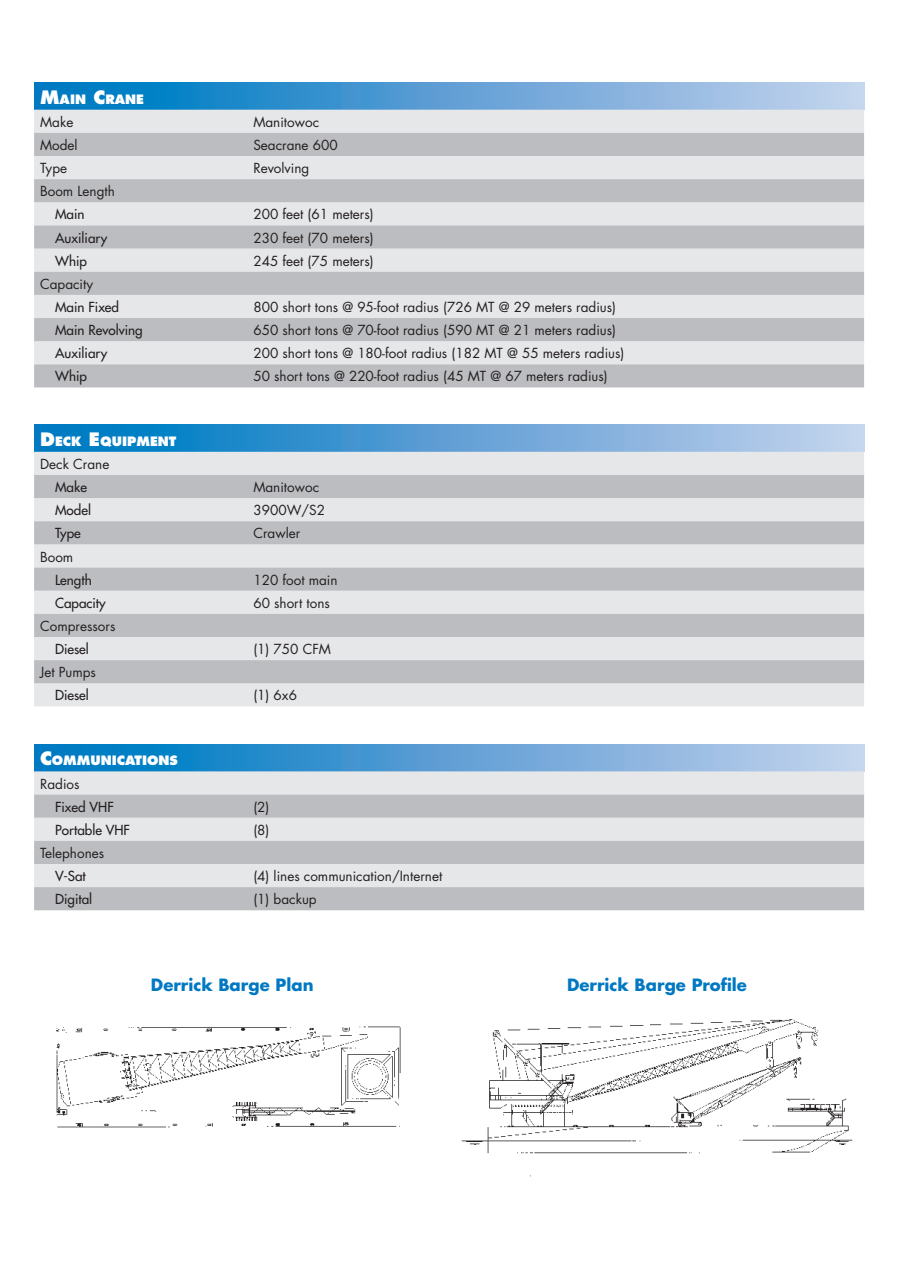
<style>
.page{position:relative;width:897px;height:1264px;background:#fff}
.page>*{position:absolute;margin:0;border:0;box-sizing:border-box;transform-origin:0 0}
.t1{font:700 16.5px "Futura Std";color:#0079c2}
.t2{font:13.5px "Futura Std";color:#231f20}
.t3{font:500 13.5px "Futura Std";color:#231f20}
.t4{font:800 12.6px "Futura Std";color:#fff}
.s1{font-size:18px}
</style>
<div class="page">
<div style="left:34px;top:83px;width:830px;height:27px;background:linear-gradient(to right,#0072bf,#c9d0ec)"></div>
<div style="left:34px;top:110px;width:830px;height:23px;background:#e6e7e9"></div>
<svg style="left:34px;top:133px;width:830px;height:254px;background:#cfd0d2"></svg>
<div style="left:34px;top:425px;width:830px;height:27px;background:linear-gradient(to right,#0072bf,#c9d0ec)"></div>
<div style="left:34px;top:452px;width:830px;height:254px;background:#e6e7e9"></div>
<svg style="left:34px;top:475px;width:830px;height:208px;background:#cecfd2"></svg>
<div style="left:34px;top:744px;width:830px;height:27px;background:linear-gradient(to right,#0072bf,#c9d0ec)"></div>
<div style="left:34px;top:771px;width:830px;height:23px;background:#e6e7e9"></div>
<svg style="left:34px;top:794px;width:830px;height:116px;background:#cdced0"></svg>
<img style="left:56px;top:1026px;width:345px;height:102px">
<img style="left:462px;top:1019px;width:391px;height:158px">
<p class="t4" style="left:40px;top:91px;width:105px"><span class="s1">M</span>AIN <span class="s1">C</span>RANE</p>
<p class="t2" style="left:40px;top:113px;width:35px">Make</p>
<p class="t2" style="left:253px;top:113px;width:67px">Manitowoc</p>
<p class="t2" style="left:40px;top:136px;width:39px">Model</p>
<p class="t2" style="left:253px;top:136px;width:86px">Seacrane 600</p>
<p class="t2" style="left:40px;top:159px;width:29px">Type</p>
<p class="t2" style="left:253px;top:159px;width:57px">Revolving</p>
<p class="t2" style="left:40px;top:183px;width:76px">Boom Length</p>
<p class="t3" style="left:55px;top:206px;width:31px">Main</p>
<p class="t2" style="left:253px;top:206px;width:122px">200 feet (61 meters)</p>
<p class="t3" style="left:55px;top:229px;width:54px">Auxiliary</p>
<p class="t2" style="left:253px;top:229px;width:122px">230 feet (70 meters)</p>
<p class="t3" style="left:55px;top:252px;width:33px">Whip</p>
<p class="t2" style="left:253px;top:252px;width:122px">245 feet (75 meters)</p>
<p class="t2" style="left:40px;top:275px;width:54px">Capacity</p>
<p class="t3" style="left:55px;top:298px;width:65px">Main Fixed</p>
<p class="t2" style="left:253px;top:298px;width:364px">800 short tons @ 95-foot radius (726 MT @ 29 meters radius)</p>
<p class="t3" style="left:55px;top:322px;width:89px">Main Revolving</p>
<p class="t2" style="left:253px;top:321px;width:364px">650 short tons @ 70-foot radius (590 MT @ 21 meters radius)</p>
<p class="t3" style="left:55px;top:345px;width:54px">Auxiliary</p>
<p class="t2" style="left:253px;top:345px;width:372px">200 short tons @ 180-foot radius (182 MT @ 55 meters radius)</p>
<p class="t3" style="left:55px;top:368px;width:33px">Whip</p>
<p class="t2" style="left:253px;top:368px;width:356px">50 short tons @ 220-foot radius (45 MT @ 67 meters radius)</p>
<p class="t4" style="left:40px;top:433px;width:138px"><span class="s1">D</span>ECK <span class="s1">E</span>QUIPMENT</p>
<p class="t2" style="left:40px;top:455px;width:71px">Deck Crane</p>
<p class="t3" style="left:55px;top:479px;width:33px">Make</p>
<p class="t2" style="left:253px;top:478px;width:67px">Manitowoc</p>
<p class="t3" style="left:55px;top:502px;width:37px">Model</p>
<p class="t2" style="left:253px;top:501px;width:73px">3900W/S2</p>
<p class="t3" style="left:55px;top:525px;width:27px">Type</p>
<p class="t2" style="left:253px;top:525px;width:48px">Crawler</p>
<p class="t2" style="left:40px;top:548px;width:35px">Boom</p>
<p class="t3" style="left:55px;top:571px;width:38px">Length</p>
<p class="t2" style="left:253px;top:571px;width:86px">120 foot main</p>
<p class="t3" style="left:55px;top:594px;width:52px">Capacity</p>
<p class="t2" style="left:253px;top:594px;width:78px">60 short tons</p>
<p class="t2" style="left:40px;top:617px;width:77px">Compressors</p>
<p class="t3" style="left:55px;top:640px;width:35px">Diesel</p>
<p class="t2" style="left:253px;top:640px;width:79px">(1) 750 CFM</p>
<p class="t2" style="left:40px;top:663px;width:57px">Jet Pumps</p>
<p class="t3" style="left:55px;top:687px;width:35px">Diesel</p>
<p class="t2" style="left:253px;top:687px;width:45px">(1) 6x6</p>
<p class="t4" style="left:40px;top:752px;width:139px"><span class="s1">C</span>OMMUNICATIONS</p>
<p class="t2" style="left:40px;top:775px;width:41px">Radios</p>
<p class="t3" style="left:55px;top:798px;width:60px">Fixed VHF</p>
<p class="t2" style="left:253px;top:798px;width:18px">(2)</p>
<p class="t3" style="left:55px;top:821px;width:76px">Portable VHF</p>
<p class="t2" style="left:253px;top:821px;width:18px">(8)</p>
<p class="t2" style="left:40px;top:844px;width:66px">Telephones</p>
<p class="t3" style="left:55px;top:867px;width:32px">V-Sat</p>
<p class="t2" style="left:253px;top:867px;width:190px">(4) lines communication/Internet</p>
<p class="t3" style="left:55px;top:891px;width:39px">Digital</p>
<p class="t2" style="left:253px;top:890px;width:65px">(1) backup</p>
<p class="t1" style="left:151px;top:973px;width:164px">Derrick Barge Plan</p>
<p class="t1" style="left:567px;top:973px;width:181px">Derrick Barge Profile</p>
</div>
